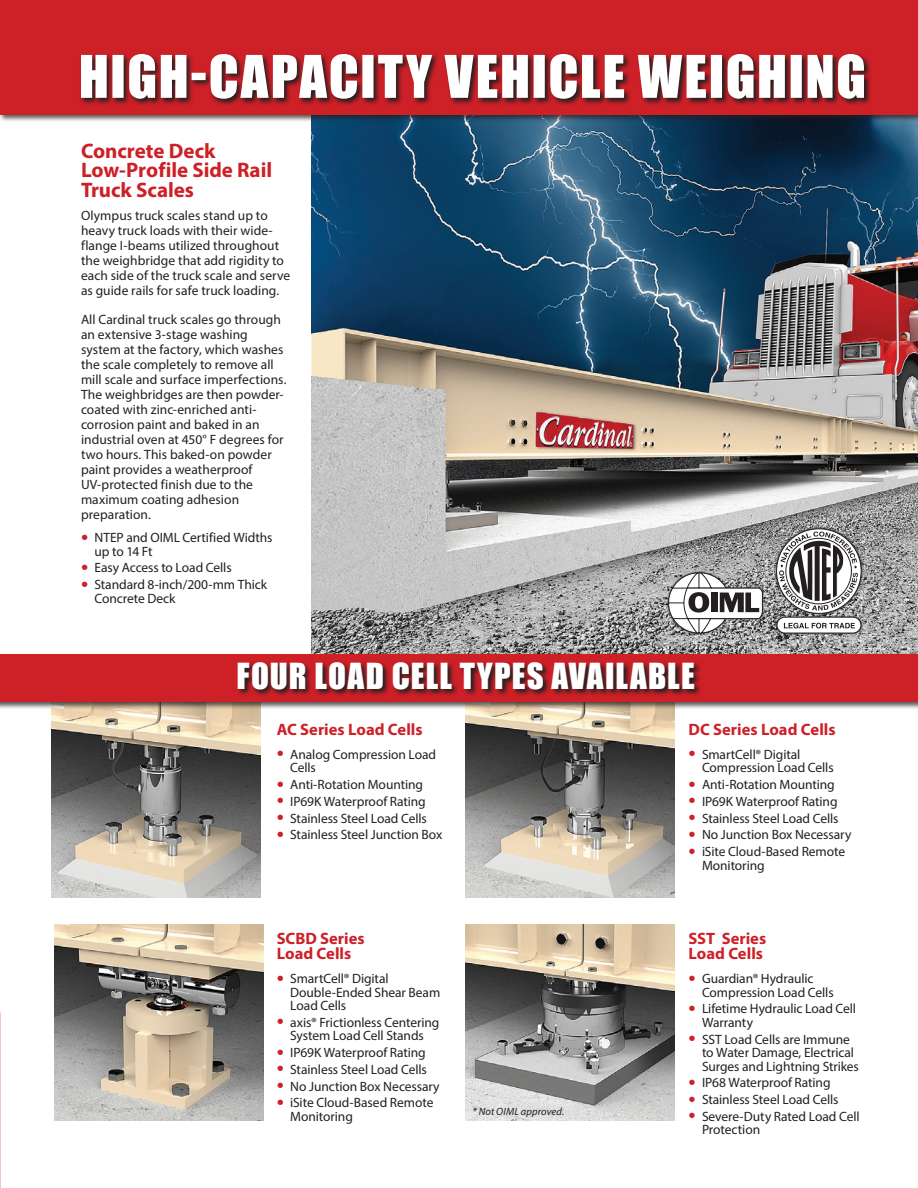
<style>
.page{position:relative;width:918px;height:1188px;background:#fff}
.page>*{position:absolute;margin:0;border:0;box-sizing:border-box;transform-origin:0 0}
.t1{font:33px "Impact";letter-spacing:.035em;color:#fff}
.t2{font:700 21px/19.5px "Myriad Pro";color:#cd2027}
.t3{font:700 16.5px/15px "Myriad Pro";color:#cd2027}
.t4{font:13.5px/15px "Myriad Pro";color:#231f20}
.t5{font:italic 10.5px "Myriad Pro";letter-spacing:.015em;color:#231f20}
.s1{font-size:25.5px;color:#cd2027}
</style>
<div class="page">
<img style="left:311px;top:122px;width:607px;height:531px">
<div style="left:0;top:0;width:918px;height:122px;background:#231f20;opacity:.75"></div>
<div style="left:0;top:0;width:918px;height:115px;background:#cd2027"></div>
<svg style="left:80px;top:53px;width:791px;height:52px"></svg>
<svg style="left:81px;top:54px;width:783px;height:45px;background:#d1a6a8"></svg>
<div style="left:775px;top:527px;width:88px;height:108px;background:#231f20;opacity:.75"></div>
<svg style="left:779px;top:531px;width:79px;height:80px"></svg>
<svg style="left:777px;top:617px;width:84px;height:16px"></svg>
<div style="left:777px;top:617px;width:84px;height:16px;border:1px solid #231f20;border-radius:8px"></div>
<svg style="left:784px;top:623px;width:71px;height:5px"></svg>
<div style="left:667px;top:570px;width:97px;height:65px;background:#231f20;opacity:.75"></div>
<svg style="left:668px;top:569px;width:95px;height:64px"></svg>
<img style="left:54px;top:925px;width:209px;height:195px">
<img style="left:466px;top:710px;width:209px;height:188px">
<img style="left:466px;top:925px;width:209px;height:195px">
<img style="left:52px;top:710px;width:209px;height:188px">
<div style="left:0;top:653px;width:918px;height:57px;background:#231f20;opacity:.75"></div>
<div style="left:0;top:655px;width:918px;height:47px;background:#cd2027"></div>
<svg style="left:237px;top:662px;width:464px;height:34px"></svg>
<hr style="left:0;top:1006px;width:1px;height:182px;background:#f1c6c8">
<h2 class="t2" style="left:81px;top:140px;width:193px">Concrete Deck<br>Low-Profile Side Rail<br>Truck Scales</h2>
<p class="t4" style="left:81px;top:208px;width:211px">Olympus truck scales stand up to heavy truck loads with their wide&shy;flange I-beams utilized throughout the weighbridge that add rigidity to each side of the truck scale and serve as guide rails for safe truck loading.</p>
<p class="t4" style="left:81px;top:311px;width:207px">All Cardinal truck scales go through an extensive 3-stage washing system at the factory, which washes the scale completely to remove all mill scale and surface imperfections.<br>The weighbridges are then powder&shy;coated with zinc-enriched anti&shy;corrosion paint and baked in an industrial oven at 450° F degrees for two hours. This baked-on powder paint provides a weatherproof<br>UV-protected finish due to the maximum coating adhesion preparation.</p>
<p class="t4" style="left:94px;top:531px;width:180px;line-height:13.5px;text-indent:-14px"><span class="s1">•</span> NTEP and OIML Certified Widths up to 14 Ft</p>
<p class="t4" style="left:81px;top:560px;width:152px"><span class="s1">•</span> Easy Access to Load Cells</p>
<p class="t4" style="left:94px;top:578px;width:174px;line-height:13.5px;text-indent:-14px"><span class="s1">•</span> Standard 8-inch/200-mm Thick<br>Concrete Deck</p>
<h1 class="t1" style="left:237px;top:651px;width:460px">FOUR LOAD CELL TYPES AVAILABLE</h1>
<p class="t3" style="left:277px;top:721px;width:147px">AC Series Load Cells</p>
<p class="t4" style="left:290px;top:747px;width:148px;line-height:13.5px;text-indent:-14px"><span class="s1">•</span> Analog Compression Load<br>Cells</p>
<p class="t4" style="left:277px;top:777px;width:148px"><span class="s1">•</span> Anti-Rotation Mounting</p>
<p class="t4" style="left:277px;top:794px;width:151px"><span class="s1">•</span> IP69K Waterproof Rating</p>
<p class="t4" style="left:277px;top:810px;width:152px"><span class="s1">•</span> Stainless Steel Load Cells</p>
<p class="t4" style="left:277px;top:827px;width:167px"><span class="s1">•</span> Stainless Steel Junction Box</p>
<p class="t3" style="left:277px;top:930px;width:89px">SCBD Series<br>Load Cells</p>
<p class="t4" style="left:290px;top:972px;width:152px;line-height:13.5px;text-indent:-14px"><span class="s1">•</span> SmartCell® Digital<br>Double-Ended Shear Beam<br>Load Cells</p>
<p class="t4" style="left:277px;top:1015px;width:164px;line-height:13.5px;text-align:center"><span class="s1">•</span> axis® Frictionless Centering<br>System Load Cell Stands</p>
<p class="t4" style="left:277px;top:1045px;width:151px"><span class="s1">•</span> IP69K Waterproof Rating</p>
<p class="t4" style="left:277px;top:1062px;width:152px"><span class="s1">•</span> Stainless Steel Load Cells</p>
<p class="t4" style="left:277px;top:1078px;width:164px"><span class="s1">•</span> No Junction Box Necessary</p>
<p class="t4" style="left:290px;top:1096px;width:145px;line-height:13.5px;text-indent:-14px"><span class="s1">•</span> iSite Cloud-Based Remote<br>Monitoring</p>
<p class="t5" style="left:472px;top:1105px;width:93px">* Not OIML approved.</p>
<p class="t3" style="left:688px;top:721px;width:149px">DC Series Load Cells</p>
<p class="t4" style="left:702px;top:747px;width:133px;line-height:13.5px;text-indent:-14px"><span class="s1">•</span> SmartCell® Digital<br>Compression Load Cells</p>
<p class="t4" style="left:688px;top:777px;width:148px"><span class="s1">•</span> Anti-Rotation Mounting</p>
<p class="t4" style="left:688px;top:794px;width:151px"><span class="s1">•</span> IP69K Waterproof Rating</p>
<p class="t4" style="left:688px;top:810px;width:152px"><span class="s1">•</span> Stainless Steel Load Cells</p>
<p class="t4" style="left:688px;top:827px;width:164px"><span class="s1">•</span> No Junction Box Necessary</p>
<p class="t4" style="left:702px;top:845px;width:145px;line-height:13.5px;text-indent:-14px"><span class="s1">•</span> iSite Cloud-Based Remote<br>Monitoring</p>
<p class="t3" style="left:688px;top:930px;width:79px">SST Series<br>Load Cells</p>
<p class="t4" style="left:702px;top:972px;width:133px;line-height:13.5px;text-indent:-14px"><span class="s1">•</span> Guardian® Hydraulic<br>Compression Load Cells</p>
<p class="t4" style="left:702px;top:1002px;width:156px;line-height:13.5px;text-indent:-14px"><span class="s1">•</span> Lifetime Hydraulic Load Cell<br>Warranty</p>
<p class="t4" style="left:702px;top:1032px;width:158px;line-height:13.5px;text-indent:-14px"><span class="s1">•</span> SST Load Cells are Immune to Water Damage, Electrical<br>Surges and Lightning Strikes</p>
<p class="t4" style="left:688px;top:1075px;width:144px"><span class="s1">•</span> IP68 Waterproof Rating</p>
<p class="t4" style="left:688px;top:1092px;width:152px"><span class="s1">•</span> Stainless Steel Load Cells</p>
<p class="t4" style="left:702px;top:1109px;width:159px;line-height:13.5px;text-indent:-14px"><span class="s1">•</span> Severe-Duty Rated Load Cell<br>Protection</p>
</div>
